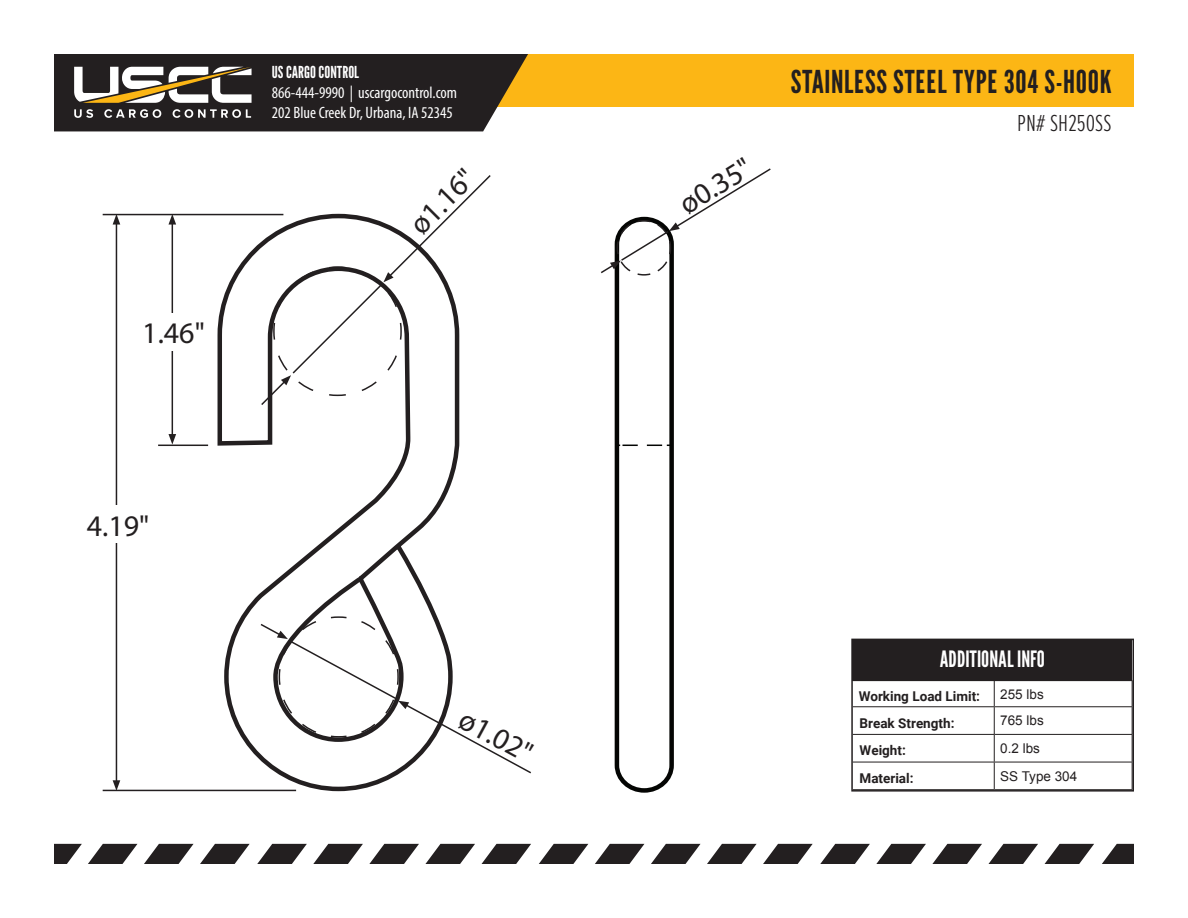
<style>
.page{position:relative;width:1188px;height:918px;background:#fff}
.page>*{position:absolute;margin:0;border:0;box-sizing:border-box;transform-origin:0 0}
.t1{font:31.5px "League Gothic";letter-spacing:.02em;color:#231f20}
.t2{font:30px "Myriad Pro";color:#231f20}
.t3{font:300 24px "Proxima Nova Ex Cn";color:#231f20}
.t4{font:22.5px "League Gothic";color:#fff}
.t5{font:condensed 16.5px/19.8px "Myriad Pro";color:#fff}
.t6{font:16.5px "League Gothic";color:#fff}
.t7{font:700 13.5px "Roboto";color:#231f20}
.t8{font:13.5px "Arial";color:#231f20}
</style>
<div class="page">
<div style="left:460px;top:54px;width:674px;height:53px;background:#fcb615"></div>
<svg style="left:54px;top:54px;width:474px;height:77px;background:#443e39"></svg>
<svg style="left:54px;top:844px;width:28px;height:20px"></svg>
<svg style="left:88px;top:844px;width:49px;height:20px"></svg>
<svg style="left:257px;top:844px;width:50px;height:20px"></svg>
<svg style="left:539px;top:844px;width:49px;height:20px"></svg>
<svg style="left:820px;top:844px;width:50px;height:20px"></svg>
<svg style="left:1102px;top:844px;width:32px;height:20px"></svg>
<svg style="left:144px;top:844px;width:50px;height:20px"></svg>
<svg style="left:425px;top:844px;width:50px;height:20px"></svg>
<svg style="left:707px;top:844px;width:50px;height:20px"></svg>
<svg style="left:988px;top:844px;width:50px;height:20px"></svg>
<svg style="left:313px;top:844px;width:50px;height:20px"></svg>
<svg style="left:595px;top:844px;width:49px;height:20px"></svg>
<svg style="left:876px;top:844px;width:50px;height:20px"></svg>
<svg style="left:200px;top:844px;width:50px;height:20px"></svg>
<svg style="left:482px;top:844px;width:49px;height:20px"></svg>
<svg style="left:763px;top:844px;width:50px;height:20px"></svg>
<svg style="left:1045px;top:844px;width:49px;height:20px"></svg>
<svg style="left:369px;top:844px;width:50px;height:20px"></svg>
<svg style="left:651px;top:844px;width:50px;height:20px"></svg>
<svg style="left:932px;top:844px;width:50px;height:20px"></svg>
<div style="left:615px;top:217px;width:59px;height:576px;border:4px solid #040503;border-radius:26px"></div>
<svg style="left:616px;top:445px;width:55px;height:1px"></svg>
<div style="left:853px;top:640px;width:279px;height:41px;background:#231f20"></div>
<hr style="left:853px;top:706px;width:141px;height:1px;background:#231f20">
<hr style="left:994px;top:706px;width:139px;height:1px;background:#231f20">
<hr style="left:853px;top:734px;width:141px;height:1px;background:#231f20">
<hr style="left:994px;top:734px;width:139px;height:1px;background:#231f20">
<hr style="left:853px;top:762px;width:141px;height:1px;background:#231f20">
<hr style="left:994px;top:762px;width:139px;height:1px;background:#231f20">
<svg style="left:994px;top:681px;width:1px;height:108px"></svg>
<div style="left:851px;top:639px;width:283px;height:153px;border:2px solid #231f20"></div>
<hr style="left:103px;top:790px;width:193px;height:1px;background:#231f20">
<hr style="left:158px;top:445px;width:50px;height:1px;background:#231f20">
<hr style="left:103px;top:214px;width:180px;height:1px;background:#231f20">
<hr style="left:116px;top:222px;width:1px;height:561px;background:#231f20">
<svg style="left:113px;top:780px;width:7px;height:10px"></svg>
<svg style="left:113px;top:215px;width:7px;height:10px"></svg>
<hr style="left:172px;top:222px;width:1px;height:214px;background:#231f20">
<svg style="left:168px;top:434px;width:8px;height:11px"></svg>
<svg style="left:168px;top:215px;width:8px;height:10px"></svg>
<div style="left:80px;top:506px;width:76px;height:37px;background:#fff"></div>
<div style="left:142px;top:313px;width:63px;height:38px;background:#fff"></div>
<svg style="left:601px;top:168px;width:170px;height:108px"></svg>
<svg style="left:215px;top:213px;width:245px;height:579px"></svg>
<svg style="left:260px;top:175px;width:231px;height:232px"></svg>
<svg style="left:259px;top:616px;width:272px;height:159px"></svg>
<h2 class="t2" style="left:142px;top:315px;width:64px">1.46"</h2>
<h2 class="t2" style="left:87px;top:507px;width:64px">4.19"</h2>
<p class="t6" style="left:272px;top:61px;width:89px">US CARGO CONTROL</p>
<p class="t5" style="left:272px;top:82px;width:187px">866-444-9990 | uscargocontrol.com<br>202 Blue Creek Dr, Urbana, IA 52345</p>
<h2 class="t2" style="left:401px;top:216px;width:80px;rotate:-45deg">ø1.16"</h2>
<h2 class="t2" style="left:470px;top:701px;width:80px;rotate:29deg">ø1.02"</h2>
<h2 class="t2" style="left:672px;top:191px;width:80px;rotate:-32deg">ø0.35"</h2>
<h1 class="t1" style="left:791px;top:60px;width:322px">STAINLESS STEEL TYPE 304 S-HOOK</h1>
<h3 class="t3" style="left:1017px;top:106px;width:96px">PN# SH250SS</h3>
<h3 class="t4" style="left:940px;top:643px;width:107px">ADDITIONAL INFO</h3>
<p class="t7" style="left:859px;top:687px;width:123px">Working Load Limit:</p>
<p class="t8" style="left:1000px;top:685px;width:45px">255 lbs</p>
<p class="t7" style="left:860px;top:713px;width:96px">Break Strength:</p>
<p class="t8" style="left:1000px;top:712px;width:45px">765 lbs</p>
<p class="t7" style="left:860px;top:741px;width:48px">Weight:</p>
<p class="t8" style="left:1000px;top:740px;width:41px">0.2 lbs</p>
<p class="t7" style="left:860px;top:769px;width:56px">Material:</p>
<p class="t8" style="left:1000px;top:767px;width:79px">SS Type 304</p>
</div>
